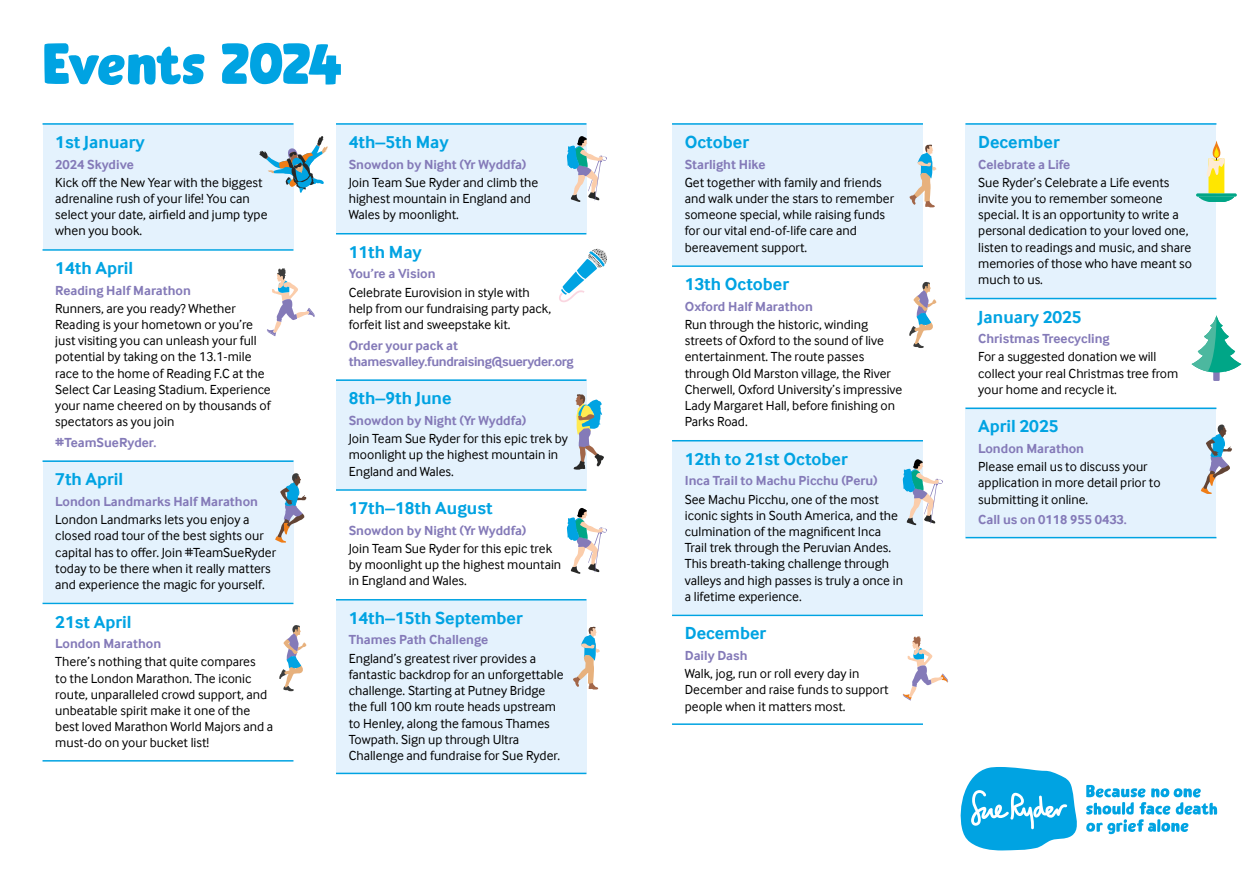
<style>
.page{position:relative;width:1259px;height:893px;background:#fff}
.page>*{position:absolute;margin:0;border:0;box-sizing:border-box;transform-origin:0 0}
.t1{font:57.45px "Mikan";letter-spacing:-.04em;color:#00a3e2}
.t2{font:700 18px "Inter Face";color:#00a3e2}
.t3{font:13.5px/16.2px "Inter Face";color:#000}
.t4{font:700 13.5px "Inter Face";color:#847ab8}
.t5{font:700 13.5px/16.2px "Inter Face";letter-spacing:-.025em;color:#847ab8}
</style>
<div class="page">
<div style="left:43px;top:123px;width:250px;height:45px;background:#e4f2fd"></div>
<hr style="left:43px;top:123px;width:250px;height:2px;background:#00a3e2">
<div style="left:43px;top:165px;width:250px;height:84px;background:#e4f2fd"></div>
<hr style="left:43px;top:249px;width:250px;height:2px;background:#00a3e2">
<div style="left:43px;top:461px;width:250px;height:45px;background:#e4f2fd"></div>
<hr style="left:43px;top:460px;width:250px;height:2px;background:#00a3e2">
<div style="left:43px;top:502px;width:250px;height:100px;background:#e4f2fd"></div>
<hr style="left:43px;top:603px;width:250px;height:1px;background:#00a3e2">
<hr style="left:43px;top:760px;width:250px;height:2px;background:#00a3e2">
<div style="left:336px;top:123px;width:250px;height:45px;background:#e4f2fd"></div>
<hr style="left:336px;top:123px;width:250px;height:2px;background:#00a3e2">
<div style="left:336px;top:165px;width:250px;height:67px;background:#e4f2fd"></div>
<hr style="left:336px;top:233px;width:250px;height:1px;background:#00a3e2">
<div style="left:336px;top:380px;width:250px;height:45px;background:#e4f2fd"></div>
<hr style="left:336px;top:379px;width:250px;height:2px;background:#00a3e2">
<div style="left:336px;top:421px;width:250px;height:68px;background:#e4f2fd"></div>
<hr style="left:336px;top:489px;width:250px;height:2px;background:#00a3e2">
<div style="left:336px;top:599px;width:250px;height:45px;background:#e4f2fd"></div>
<hr style="left:336px;top:599px;width:250px;height:1px;background:#00a3e2">
<div style="left:336px;top:641px;width:250px;height:132px;background:#e4f2fd"></div>
<hr style="left:336px;top:773px;width:250px;height:1px;background:#00a3e2">
<svg style="left:279px;top:625px;width:27px;height:66px"></svg>
<svg style="left:259px;top:136px;width:69px;height:57px"></svg>
<svg style="left:275px;top:473px;width:31px;height:70px"></svg>
<svg style="left:267px;top:268px;width:48px;height:68px"></svg>
<svg style="left:573px;top:394px;width:31px;height:76px"></svg>
<svg style="left:567px;top:136px;width:40px;height:66px"></svg>
<svg style="left:567px;top:508px;width:40px;height:66px"></svg>
<svg style="left:559px;top:249px;width:48px;height:53px"></svg>
<div style="left:672px;top:123px;width:251px;height:45px;background:#e4f2fd"></div>
<hr style="left:672px;top:123px;width:251px;height:2px;background:#00a3e2">
<div style="left:672px;top:165px;width:251px;height:100px;background:#e4f2fd"></div>
<hr style="left:672px;top:265px;width:251px;height:2px;background:#00a3e2">
<div style="left:672px;top:440px;width:251px;height:45px;background:#e4f2fd"></div>
<hr style="left:672px;top:440px;width:251px;height:1px;background:#00a3e2">
<div style="left:672px;top:482px;width:251px;height:132px;background:#e4f2fd"></div>
<hr style="left:672px;top:615px;width:251px;height:1px;background:#00a3e2">
<hr style="left:672px;top:723px;width:251px;height:2px;background:#00a3e2">
<div style="left:965px;top:123px;width:251px;height:45px;background:#e4f2fd"></div>
<hr style="left:965px;top:123px;width:251px;height:2px;background:#00a3e2">
<div style="left:965px;top:165px;width:251px;height:132px;background:#e4f2fd"></div>
<hr style="left:965px;top:298px;width:251px;height:1px;background:#00a3e2">
<div style="left:965px;top:408px;width:251px;height:45px;background:#e4f2fd"></div>
<hr style="left:965px;top:408px;width:251px;height:1px;background:#00a3e2">
<div style="left:965px;top:449px;width:251px;height:68px;background:#e4f2fd"></div>
<div style="left:965px;top:502px;width:251px;height:35px;background:#e4f2fd"></div>
<hr style="left:965px;top:537px;width:251px;height:1px;background:#00a3e2">
<svg style="left:902px;top:636px;width:46px;height:65px"></svg>
<svg style="left:573px;top:627px;width:27px;height:63px"></svg>
<svg style="left:909px;top:145px;width:27px;height:63px"></svg>
<svg style="left:909px;top:282px;width:27px;height:66px"></svg>
<svg style="left:902px;top:459px;width:41px;height:66px"></svg>
<svg style="left:1196px;top:193px;width:40px;height:4px"></svg>
<svg style="left:1198px;top:140px;width:36px;height:62px"></svg>
<div style="left:1213px;top:369px;width:6px;height:12px;background:#847ab8"></div>
<svg style="left:1191px;top:315px;width:50px;height:58px"></svg>
<svg style="left:1200px;top:424px;width:32px;height:70px"></svg>
<svg style="left:960px;top:767px;width:117px;height:83px"></svg>
<svg style="left:1086px;top:785px;width:131px;height:49px"></svg>
<h1 class="t1" style="left:43px;top:31px;width:302px">Events 2024</h1>
<h2 class="t2" style="left:55px;top:132px;width:91px">1st January</h2>
<p class="t4" style="left:55px;top:156px;width:80px">2024 Skydive</p>
<p class="t3" style="left:55px;top:174px;width:214px">Kick off the New Year with the biggest adrenaline rush of your life! You can select your date, airfield and jump type when you book.</p>
<h2 class="t2" style="left:55px;top:258px;width:79px">14th April</h2>
<p class="t4" style="left:55px;top:282px;width:137px">Reading Half Marathon</p>
<p class="t3" style="left:55px;top:300px;width:217px">Runners, are you ready? Whether Reading is your hometown or you’re just visiting you can unleash your full potential by taking on the 13.1-mile race to the home of Reading F.C at the Select Car Leasing Stadium. Experience your name cheered on by thousands of spectators as you join</p>
<p class="t4" style="left:55px;top:434px;width:103px">#TeamSueRyder.</p>
<h2 class="t2" style="left:55px;top:469px;width:70px">7th April</h2>
<p class="t4" style="left:55px;top:493px;width:204px">London Landmarks Half Marathon</p>
<p class="t3" style="left:55px;top:511px;width:222px">London Landmarks lets you enjoy a closed road tour of the best sights our capital has to offer. Join #TeamSueRyder today to be there when it really matters and experience the magic for yourself.</p>
<h2 class="t2" style="left:55px;top:611px;width:78px">21st April</h2>
<p class="t4" style="left:55px;top:636px;width:107px">London Marathon</p>
<p class="t3" style="left:55px;top:654px;width:219px">There’s nothing that quite compares<br>to the London Marathon. The iconic route, unparalleled crowd support, and unbeatable spirit make it one of the best loved Marathon World Majors and a must-do on your bucket list!</p>
<h2 class="t2" style="left:349px;top:132px;width:102px">4th–5th May</h2>
<p class="t4" style="left:349px;top:156px;width:179px">Snowdon by Night (Yr Wyddfa)</p>
<p class="t3" style="left:349px;top:174px;width:191px">Join Team Sue Ryder and climb the highest mountain in England and<br>Wales by moonlight.</p>
<h2 class="t2" style="left:349px;top:241px;width:75px">11th May</h2>
<p class="t4" style="left:349px;top:266px;width:88px">You’re a Vision</p>
<p class="t3" style="left:349px;top:284px;width:204px">Celebrate Eurovision in style with help from our fundraising party pack, forfeit list and sweepstake kit.</p>
<p class="t5" style="left:349px;top:337px;width:226px">Order your pack at thamesvalley.fundraising@sueryder.org</p>
<h2 class="t2" style="left:349px;top:388px;width:104px">8th–9th June</h2>
<p class="t4" style="left:349px;top:412px;width:179px">Snowdon by Night (Yr Wyddfa)</p>
<p class="t3" style="left:349px;top:430px;width:221px">Join Team Sue Ryder for this epic trek by moonlight up the highest mountain in<br>England and Wales.</p>
<h2 class="t2" style="left:349px;top:498px;width:145px">17th–18th August</h2>
<p class="t4" style="left:349px;top:522px;width:179px">Snowdon by Night (Yr Wyddfa)</p>
<p class="t3" style="left:349px;top:540px;width:214px">Join Team Sue Ryder for this epic trek by moonlight up the highest mountain in England and Wales.</p>
<h2 class="t2" style="left:349px;top:607px;width:175px">14th–15th September</h2>
<p class="t4" style="left:349px;top:632px;width:141px">Thames Path Challenge</p>
<p class="t3" style="left:349px;top:650px;width:216px">England’s greatest river provides a fantastic backdrop for an unforgettable challenge. Starting at Putney Bridge the full 100 km route heads upstream to Henley, along the famous Thames Towpath. Sign up through Ultra Challenge and fundraise for Sue Ryder.</p>
<h2 class="t2" style="left:685px;top:132px;width:66px">October</h2>
<p class="t4" style="left:685px;top:156px;width:82px">Starlight Hike</p>
<p class="t3" style="left:685px;top:174px;width:211px">Get together with family and friends and walk under the stars to remember someone special, while raising funds for our vital end-of-life care and bereavement support.</p>
<h2 class="t2" style="left:685px;top:274px;width:106px">13th October</h2>
<p class="t4" style="left:685px;top:298px;width:130px">Oxford Half Marathon</p>
<p class="t3" style="left:685px;top:316px;width:219px">Run through the historic, winding streets of Oxford to the sound of live entertainment. The route passes through Old Marston village, the River Cherwell, Oxford University’s impressive Lady Margaret Hall, before finishing on Parks Road.</p>
<h2 class="t2" style="left:685px;top:448px;width:164px">12th to 21st October</h2>
<p class="t4" style="left:685px;top:473px;width:194px">Inca Trail to Machu Picchu (Peru)</p>
<p class="t3" style="left:685px;top:491px;width:220px">See Machu Picchu, one of the most iconic sights in South America, and the culmination of the magnificent Inca Trail trek through the Peruvian Andes.<br>This breath-taking challenge through valleys and high passes is truly a once in a lifetime experience.</p>
<h2 class="t2" style="left:685px;top:623px;width:83px">December</h2>
<p class="t4" style="left:685px;top:648px;width:64px">Daily Dash</p>
<p class="t3" style="left:685px;top:666px;width:205px">Walk, jog, run or roll every day in<br>December and raise funds to support people when it matters most.</p>
<h2 class="t2" style="left:978px;top:132px;width:83px">December</h2>
<p class="t4" style="left:978px;top:156px;width:93px">Celebrate a Life</p>
<p class="t3" style="left:978px;top:174px;width:215px">Sue Ryder’s Celebrate a Life events invite you to remember someone special. It is an opportunity to write a personal dedication to your loved one, listen to readings and music, and share memories of those who have meant so much to us.</p>
<h2 class="t2" style="left:978px;top:306px;width:105px">January 2025</h2>
<p class="t4" style="left:978px;top:331px;width:133px">Christmas Treecycling</p>
<p class="t3" style="left:978px;top:349px;width:201px">For a suggested donation we will collect your real Christmas tree from your home and recycle it.</p>
<h2 class="t2" style="left:978px;top:416px;width:82px">April 2025</h2>
<p class="t4" style="left:978px;top:441px;width:107px">London Marathon</p>
<p class="t3" style="left:978px;top:459px;width:184px">Please email us to discuss your application in more detail prior to submitting it online.</p>
<p class="t4" style="left:978px;top:512px;width:150px">Call us on 0118 955 0433.</p>
</div>
